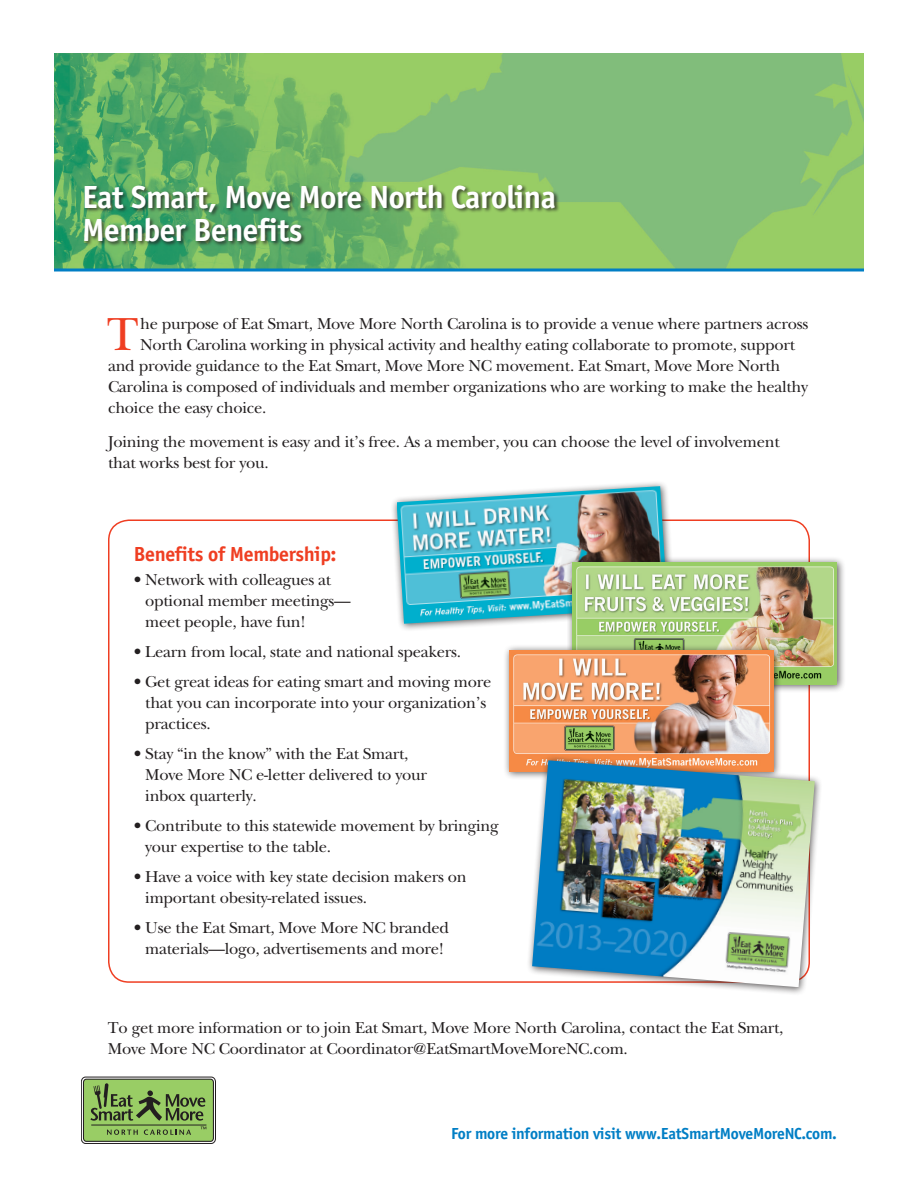
<style>
.page{position:relative;width:918px;height:1188px;background:#fff}
.page>*{position:absolute;margin:0;border:0;box-sizing:border-box;transform-origin:0 0}
.t1{font:48.3px "New Baskerville";color:#ef3e22}
.t2{font:700 33px/33px "Officina Sans";letter-spacing:-.015em;color:#fff}
.t3{font:700 21px "Officina Sans";letter-spacing:-.015em;color:#ef3e22}
.t4{font:16.5px/21px "New Baskerville";letter-spacing:-.015em;color:#231f20}
.t5{font:700 16.5px "Officina Sans";letter-spacing:-.015em;color:#007ec5}
</style>
<div class="page">
<svg style="left:81px;top:1076px;width:135px;height:3px"></svg>
<div style="left:81px;top:1077px;width:135px;height:67px;border:1px solid #231f20;border-radius:5px"></div>
<div style="left:83px;top:1079px;width:130px;height:62px;background:#99cd65;border-radius:3px"></div>
<div style="left:83px;top:1079px;width:131px;height:63px;border:1px solid #231f20;border-radius:3px"></div>
<hr style="left:91px;top:1125px;width:115px;height:1px;background:#231f20">
<svg style="left:107px;top:1130px;width:31px;height:5px"></svg>
<svg style="left:144px;top:1130px;width:47px;height:5px"></svg>
<svg style="left:90px;top:1083px;width:116px;height:38px"></svg>
<img style="left:54px;top:54px;width:810px;height:214px">
<div style="left:83px;top:183px;width:477px;height:64px;background:#231f20;opacity:.75"></div>
<svg style="left:54px;top:268px;width:810px;height:4px;background:#2f96c0"></svg>
<div style="left:391px;top:480px;width:285px;height:152px;background:#231f20;opacity:.75"></div>
<img style="left:397px;top:486px;width:271px;height:138px">
<div style="left:567px;top:556px;width:279px;height:137px;background:#231f20;opacity:.75"></div>
<img style="left:573px;top:563px;width:264px;height:122px">
<div style="left:503px;top:644px;width:279px;height:136px;background:#231f20;opacity:.75"></div>
<img style="left:509px;top:650px;width:264px;height:122px">
<div style="left:526px;top:754px;width:297px;height:241px;background:#231f20;opacity:.75"></div>
<img style="left:532px;top:760px;width:283px;height:227px">
<h2 class="t2" style="left:82px;top:180px;width:476px">Eat Smart, Move More North Carolina<br>Member Benefits</h2>
<h1 class="t1" style="left:107px;top:306px;width:33px">T</h1>
<p class="t4" style="left:140px;top:313px;width:670px">he purpose of Eat Smart, Move More North Carolina is to provide a venue where partners across</p>
<p class="t4" style="left:140px;top:334px;width:657px">North Carolina working in physical activity and healthy eating collaborate to promote, support</p>
<p class="t4" style="left:108px;top:355px;width:674px">and provide guidance to the Eat Smart, Move More NC movement. Eat Smart, Move More North</p>
<p class="t4" style="left:108px;top:376px;width:702px">Carolina is composed of individuals and member organizations who are working to make the healthy</p>
<p class="t4" style="left:108px;top:397px;width:160px">choice the easy choice.</p>
<p class="t4" style="left:108px;top:431px;width:673px">Joining the movement is easy and it’s free. As a member, you can choose the level of involvement that works best for you.</p>
<p class="t3" style="left:134px;top:542px;width:204px">Benefits of Membership:</p>
<p class="t4" style="left:145px;top:570px;width:207px;text-indent:-11px">• Network with colleagues at optional member meetings— meet people, have fun!</p>
<p class="t4" style="left:134px;top:642px;width:329px">• Learn from local, state and national speakers.</p>
<p class="t4" style="left:145px;top:672px;width:348px;text-indent:-11px">• Get great ideas for eating smart and moving more that you can incorporate into your organization’s practices.</p>
<p class="t4" style="left:145px;top:744px;width:283px;text-indent:-11px">• Stay “in the know” with the Eat Smart,<br>Move More NC e-letter delivered to your inbox quarterly.</p>
<p class="t4" style="left:145px;top:816px;width:355px;text-indent:-11px">• Contribute to this statewide movement by bringing your expertise to the table.</p>
<p class="t4" style="left:145px;top:867px;width:323px;text-indent:-11px">• Have a voice with key state decision makers on important obesity-related issues.</p>
<p class="t4" style="left:134px;top:918px;width:317px;text-align:center">• Use the Eat Smart, Move More NC branded materials—logo, advertisements and more!</p>
<p class="t4" style="left:108px;top:1017px;width:677px">To get more information or to join Eat Smart, Move More North Carolina, contact the Eat Smart,<br>Move More NC Coordinator at Coordinator@EatSmartMoveMoreNC.com.</p>
<p class="t5" style="left:451px;top:1124px;width:387px">For more information visit www.EatSmartMoveMoreNC.com.</p>
</div>
